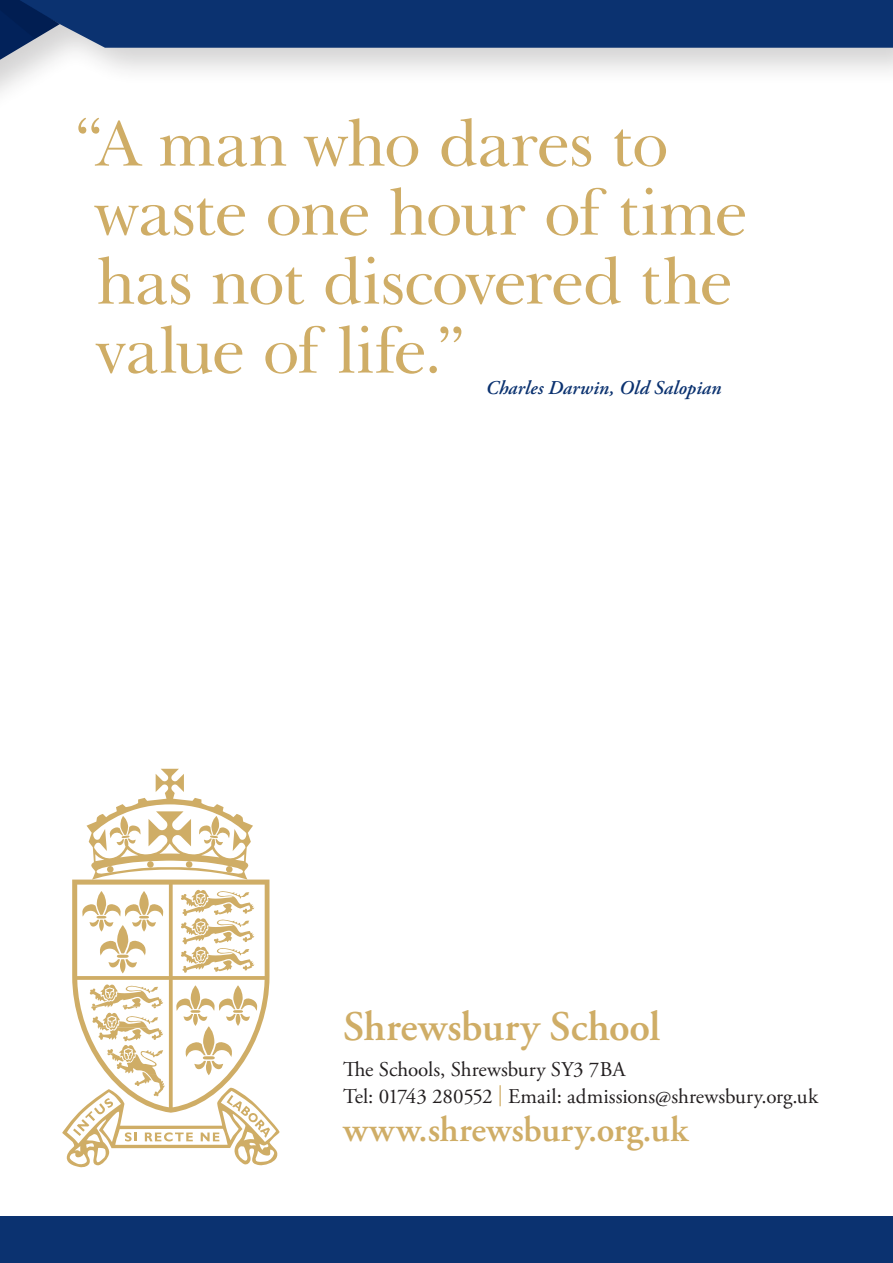
<style>
.page{position:relative;width:893px;height:1263px;background:#fff}
.page>*{position:absolute;margin:0;border:0;box-sizing:border-box;transform-origin:0 0}
.t1{font:66px/69px "New Baskerville IT Cby BT";letter-spacing:-.02em;color:#cfad66}
.t2{font:600 42px "Adobe Garamond Pro";color:#cfad66}
.t3{font:600 36px "Adobe Garamond Pro";letter-spacing:.005em;color:#cfad66}
.t4{font:21px/27px "Adobe Garamond Pro";color:#231f20}
.t5{font:italic 600 19.5px "Adobe Garamond Pro";letter-spacing:.005em;color:#0b3270}
.s1{color:#cfad66}
</style>
<div class="page">
<div style="left:0;top:1216px;width:893px;height:47px;background:#0b3270"></div>
<svg style="left:87px;top:769px;width:166px;height:110px"></svg>
<svg style="left:62px;top:984px;width:218px;height:184px"></svg>
<svg style="left:72px;top:879px;width:197px;height:234px"></svg>
<div style="left:0;top:0;width:893px;height:156px;background:#231f20;opacity:.2"></div>
<svg style="left:0;top:0;width:893px;height:60px;background:#395787"></svg>
<p class="t1" style="left:96px;top:109px;width:652px;text-indent:-21px">“A man who dares to waste one hour of time has not discovered the value of life.”</p>
<p class="t5" style="left:486px;top:376px;width:237px">Charles Darwin, Old Salopian</p>
<p class="t2" style="left:343px;top:1002px;width:319px">Shrewsbury School</p>
<p class="t4" style="left:343px;top:1056px;width:477px">The Schools, Shrewsbury SY3 7BA<br>Tel: 01743 280552 <span class="s1">|</span> Email: admissions@shrewsbury.org.uk</p>
<p class="t3" style="left:343px;top:1109px;width:346px">www.shrewsbury.org.uk</p>
</div>
